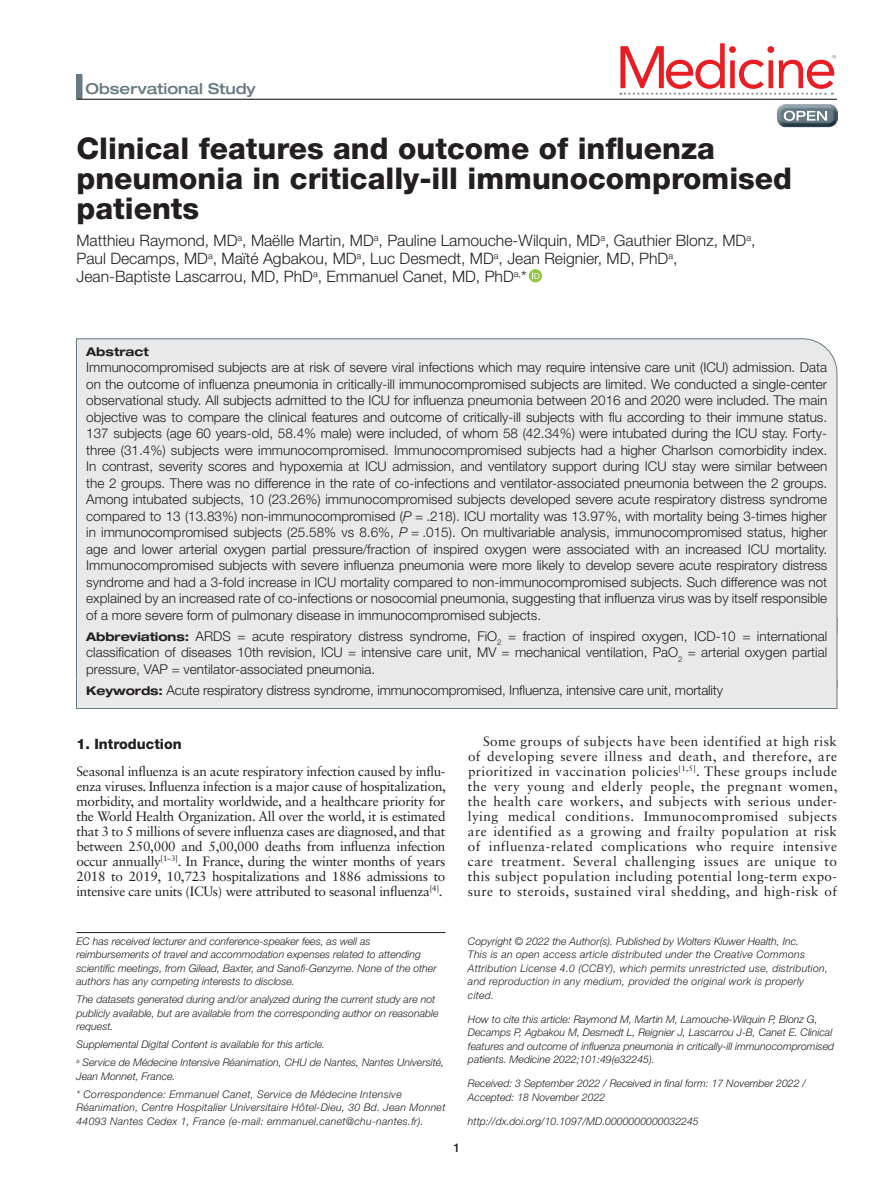
<style>
.page{position:relative;width:891px;height:1188px;background:#fff}
.page>*{position:absolute;margin:0;border:0;box-sizing:border-box;transform-origin:0 0}
.t1{font:59.4px "Avenir";letter-spacing:-.06em;color:#e71e24}
.t2{font:800 30px/30px "Helvetica Neue LT Std";color:#231f20}
.t3{font:300 15.75px/18px "Helvetica Neue LT Std";color:#231f20}
.t4{font:500 expanded 15px "Helvetica Neue LT Std";color:#667981}
.t5{font:800 14.25px "Helvetica Neue LT Std";color:#231f20}
.t6{font:300 13.5px/16.5px "Helvetica Neue LT Std";letter-spacing:-.005em;color:#231f20;text-align:justify}
.t7{font:13.5px/15px "Sabon LT Std";letter-spacing:.005em;color:#231f20;text-align:justify}
.t8{font:700 expanded 12px "Helvetica Neue LT Std";color:#231f20}
.t9{font:500 12px "Helvetica Neue LT Std";color:#231f20}
.t10{font:italic 300 10.5px/13.5px "Helvetica Neue LT Std";color:#231f20}
.t11{font:italic 300 10.5px/13.5px "Helvetica Neue LT Std";letter-spacing:.025em;color:#231f20}
.t12{font:500 10.35px "Akzidenz Grotesk BE";color:#909295}
.s1{font-style:italic}
.s2{font-weight:700;font-stretch:expanded;font-size:12px}
</style>
<div class="page">
<div style="left:76px;top:74px;width:6px;height:25px;background:#677981"></div>
<hr style="left:76px;top:99px;width:761px;height:1px;background:#231f20">
<img style="left:776px;top:104px;width:61px;height:24px">
<svg style="left:784px;top:111px;width:43px;height:10px"></svg>
<svg style="left:620px;top:93px;width:213px;height:2px"></svg>
<div style="left:76px;top:338px;width:762px;height:296px;background:#e9e9e9"></div>
<div style="left:76px;top:618px;width:761px;height:70px;background:#e9e9e9"></div>
<div style="left:76px;top:679px;width:761px;height:30px;background:#e9e9e9"></div>
<div style="left:76px;top:679px;width:761px;height:30px;border:1px solid #677981"></div>
<div style="left:529px;top:269px;width:13px;height:13px;background:#93c73e;border-radius:50%"></div>
<svg style="left:532px;top:272px;width:8px;height:7px"></svg>
<hr style="left:76px;top:932px;width:370px;height:1px;background:#231f20">
<p class="t4" style="left:86px;top:80px;width:172px">Observational Study</p>
<h1 class="t1" style="left:615px;top:33px;width:223px">Medicine</h1>
<p class="t12" style="left:832px;top:52px;width:6px">®</p>
<h2 class="t2" style="left:76px;top:134px;width:717px">Clinical features and outcome of influenza pneumonia in critically-ill immunocompromised patients</h2>
<p class="t3" style="left:76px;top:231px;width:680px">Matthieu Raymond, MD<sup>a</sup>, Maëlle Martin, MD<sup>a</sup>, Pauline Lamouche-Wilquin, MD<sup>a</sup>, Gauthier Blonz, MD<sup>a</sup>,<br>Paul Decamps, MD<sup>a</sup>, Maïté Agbakou, MD<sup>a</sup>, Luc Desmedt, MD<sup>a</sup>, Jean Reignier, MD, PhD<sup>a</sup>,<br>Jean-Baptiste Lascarrou, MD, PhD<sup>a</sup>, Emmanuel Canet, MD, PhD<sup>a,</sup>*</p>
<p class="t8" style="left:86px;top:344px;width:64px">Abstract</p>
<p class="t6" style="left:86px;top:359px;width:743px">Immunocompromised subjects are at risk of severe viral infections which may require intensive care unit (ICU) admission. Data on the outcome of influenza pneumonia in critically-ill immunocompromised subjects are limited. We conducted a single-center observational study. All subjects admitted to the ICU for influenza pneumonia between 2016 and 2020 were included. The main objective was to compare the clinical features and outcome of critically-ill subjects with flu according to their immune status.<br>137 subjects (age 60 years-old, 58.4% male) were included, of whom 58 (42.34%) were intubated during the ICU stay. Forty&shy;three (31.4%) subjects were immunocompromised. Immunocompromised subjects had a higher Charlson comorbidity index.<br>In contrast, severity scores and hypoxemia at ICU admission, and ventilatory support during ICU stay were similar between the 2 groups. There was no difference in the rate of co-infections and ventilator-associated pneumonia between the 2 groups.<br>Among intubated subjects, 10 (23.26%) immunocompromised subjects developed severe acute respiratory distress syndrome compared to 13 (13.83%) non-immunocompromised (<span class="s1">P</span> = .218). ICU mortality was 13.97%, with mortality being 3-times higher in immunocompromised subjects (25.58% vs 8.6%, <span class="s1">P</span> = .015). On multivariable analysis, immunocompromised status, higher age and lower arterial oxygen partial pressure/fraction of inspired oxygen were associated with an increased ICU mortality.<br>Immunocompromised subjects with severe influenza pneumonia were more likely to develop severe acute respiratory distress syndrome and had a 3-fold increase in ICU mortality compared to non-immunocompromised subjects. Such difference was not explained by an increased rate of co-infections or nosocomial pneumonia, suggesting that influenza virus was by itself responsible of a more severe form of pulmonary disease in immunocompromised subjects.</p>
<p class="t6" style="left:86px;top:628px;width:743px"><span class="s2">Abbreviations:</span> ARDS = acute respiratory distress syndrome, FiO<sub>2</sub> = fraction of inspired oxygen, ICD-10 = international classification of diseases 10th revision, ICU = intensive care unit, MV = mechanical ventilation, PaO<sub>2</sub> = arterial oxygen partial pressure, VAP = ventilator-associated pneumonia.</p>
<p class="t6" style="left:86px;top:682px;width:638px"><span class="s2">Keywords:</span> Acute respiratory distress syndrome, immunocompromised, Influenza, intensive care unit, mortality</p>
<p class="t5" style="left:76px;top:735px;width:107px">1. Introduction</p>
<p class="t7" style="left:76px;top:764px;width:371px">Seasonal influenza is an acute respiratory infection caused by influ&shy;enza viruses. Influenza infection is a major cause of hospitalization, morbidity, and mortality worldwide, and a healthcare priority for the World Health Organization. All over the world, it is estimated that 3 to 5 millions of severe influenza cases are diagnosed, and that between 250,000 and 5,00,000 deaths from influenza infection occur annually<sup>[1–3]</sup>. In France, during the winter months of years 2018 to 2019, 10,723 hospitalizations and 1886 admissions to intensive care units (ICUs) were attributed to seasonal influenza<sup>[4]</sup>.</p>
<p class="t7" style="left:468px;top:734px;width:371px;text-indent:15px">Some groups of subjects have been identified at high risk of developing severe illness and death, and therefore, are prioritized in vaccination policies<sup>[1,5]</sup>. These groups include the very young and elderly people, the pregnant women, the health care workers, and subjects with serious under&shy;lying medical conditions. Immunocompromised subjects are identified as a growing and frailty population at risk of influenza-related complications who require intensive care treatment. Several challenging issues are unique to this subject population including potential long-term expo&shy;sure to steroids, sustained viral shedding, and high-risk of</p>
<p class="t10" style="left:76px;top:934px;width:362px">EC has received lecturer and conference-speaker fees, as well as reimbursements of travel and accommodation expenses related to attending scientific meetings, from Gilead, Baxter, and Sanofi-Genzyme. None of the other authors has any competing interests to disclose.</p>
<p class="t10" style="left:76px;top:993px;width:364px">The datasets generated during and/or analyzed during the current study are not publicly available, but are available from the corresponding author on reasonable request.</p>
<p class="t10" style="left:76px;top:1036px;width:369px;line-height:18px">Supplemental Digital Content is available for this article.<br><sup>a</sup> Service de Médecine Intensive Réanimation, CHU de Nantes, Nantes Université,</p>
<p class="t11" style="left:76px;top:1067px;width:327px;line-height:18px">Jean Monnet, France.<br>* Correspondence: Emmanuel Canet, Service de Médecine Intensive</p>
<p class="t11" style="left:76px;top:1101px;width:370px">Réanimation, Centre Hospitalier Universitaire Hôtel-Dieu, 30 Bd. Jean Monnet<br>44093 Nantes Cedex 1, France (e-mail: emmanuel.canet@chu-nantes.fr).</p>
<p class="t9" style="left:453px;top:1140px;width:8px">1</p>
<p class="t11" style="left:468px;top:934px;width:362px">Copyright © 2022 the Author(s). Published by Wolters Kluwer Health, Inc.<br>This is an open access article distributed under the Creative Commons Attribution License 4.0 (CCBY), which permits unrestricted use, distribution, and reproduction in any medium, provided the original work is properly cited.</p>
<p class="t10" style="left:468px;top:1012px;width:368px">How to cite this article: Raymond M, Martin M, Lamouche-Wilquin P, Blonz G, Decamps P, Agbakou M, Desmedt L, Reignier J, Lascarrou J-B, Canet E. Clinical features and outcome of influenza pneumonia in critically-ill immunocompromised patients. Medicine 2022;101:49(e32245).</p>
<p class="t10" style="left:468px;top:1077px;width:340px">Received: 3 September 2022 / Received in final form: 17 November 2022 /<br>Accepted: 18 November 2022</p>
<p class="t10" style="left:468px;top:1114px;width:232px">http://dx.doi.org/10.1097/MD.0000000000032245</p>
</div>
